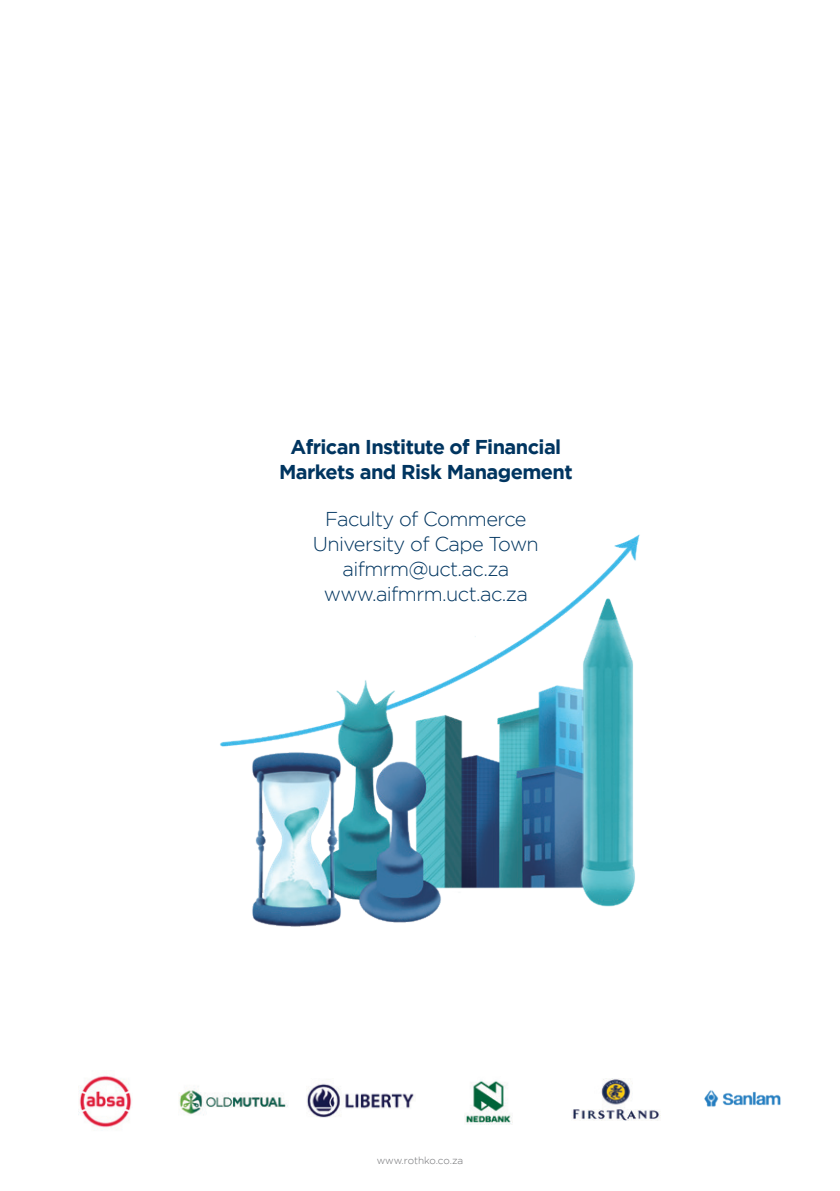
<style>
.page{position:relative;width:840px;height:1191px;background:#fff}
.page>*{position:absolute;margin:0;border:0;box-sizing:border-box;transform-origin:0 0}
.t1{font:300 20px/25px "Gotham";letter-spacing:-.03em;color:#003560;text-align:center}
.t2{font:700 20px/25px "Gotham";letter-spacing:-.03em;color:#003560;text-align:center}
.t3{font:300 10px "Gotham";letter-spacing:-.01em;color:#6c6d70}
</style>
<div class="page">
<img style="left:465px;top:1081px;width:47px;height:43px">
<img style="left:179px;top:1086px;width:109px;height:29px">
<img style="left:79px;top:1075px;width:53px;height:53px">
<img style="left:571px;top:1079px;width:89px;height:41px">
<img style="left:704px;top:1090px;width:77px;height:17px">
<img style="left:306px;top:1083px;width:108px;height:35px">
<img style="left:220px;top:534px;width:420px;height:389px">
<img style="left:246px;top:744px;width:101px;height:183px">
<img style="left:575px;top:584px;width:65px;height:334px">
<p class="t2" style="left:279px;top:435px;width:295px">African Institute of Financial<br>Markets and Risk Management</p>
<p class="t1" style="left:312px;top:506px;width:227px">Faculty of Commerce<br>University of Cape Town aifmrm@uct.ac.za www.aifmrm.uct.ac.za</p>
<p class="t3" style="left:376px;top:1155px;width:88px">www.rothko.co.za</p>
</div>
